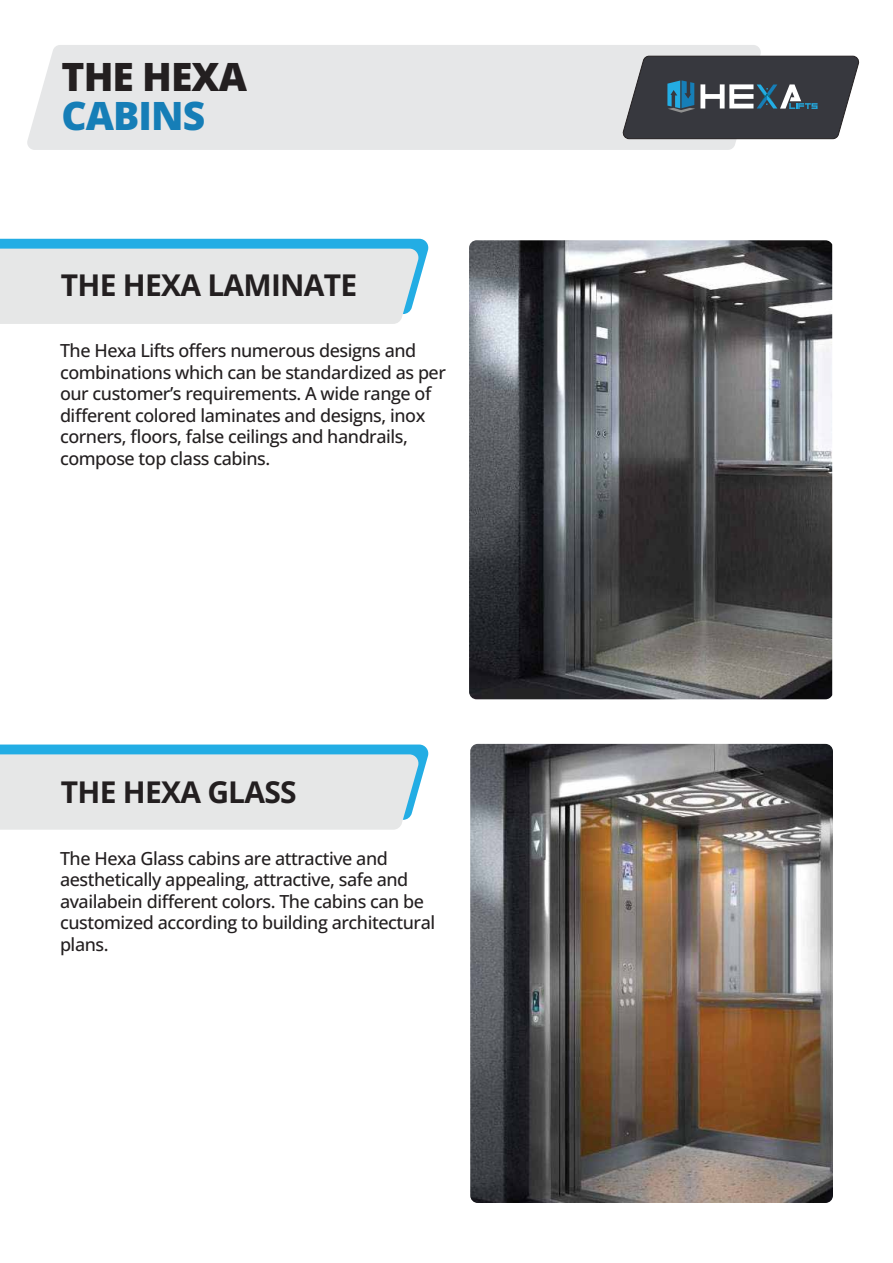
<style>
.page{position:relative;width:893px;height:1263px;background:#fff}
.page>*{position:absolute;margin:0;border:0;box-sizing:border-box;transform-origin:0 0}
.t1{font:800 39px "Open Sans";letter-spacing:-.025em;color:#231f20}
.t2{font:800 39px "Open Sans";letter-spacing:-.025em;color:#167eb7}
.t3{font:700 30px "Open Sans";letter-spacing:-.025em;color:#231f20}
.t4{font:500 18px/21.6px "Open Sans";letter-spacing:-.025em;color:#231f20}
</style>
<div class="page">
<div style="left:27px;top:45px;width:735px;height:105px;background:#e6e7e8"></div>
<svg style="left:622px;top:56px;width:237px;height:83px;background:#4f555c"></svg>
<svg style="left:0;top:744px;width:429px;height:86px;background:#cde0e7"></svg>
<img style="left:470px;top:744px;width:363px;height:459px">
<img style="left:469px;top:240px;width:363px;height:459px">
<svg style="left:0;top:239px;width:429px;height:85px;background:#cee0e7"></svg>
<h1 class="t1" style="left:62px;top:48px;width:187px">THE HEXA</h1>
<h1 class="t2" style="left:62px;top:87px;width:145px">CABINS</h1>
<h2 class="t3" style="left:61px;top:264px;width:298px">THE HEXA LAMINATE</h2>
<p class="t4" style="left:60px;top:339px;width:387px">The Hexa Lifts offers numerous designs and combinations which can be standardized as per our customer’s requirements. A wide range of different colored laminates and designs, inox corners, floors, false ceilings and handrails, compose top class cabins.</p>
<h2 class="t3" style="left:61px;top:771px;width:237px">THE HEXA GLASS</h2>
<p class="t4" style="left:60px;top:847px;width:377px">The Hexa Glass cabins are attractive and aesthetically appealing, attractive, safe and availabein different colors. The cabins can be customized according to building architectural plans.</p>
</div>
